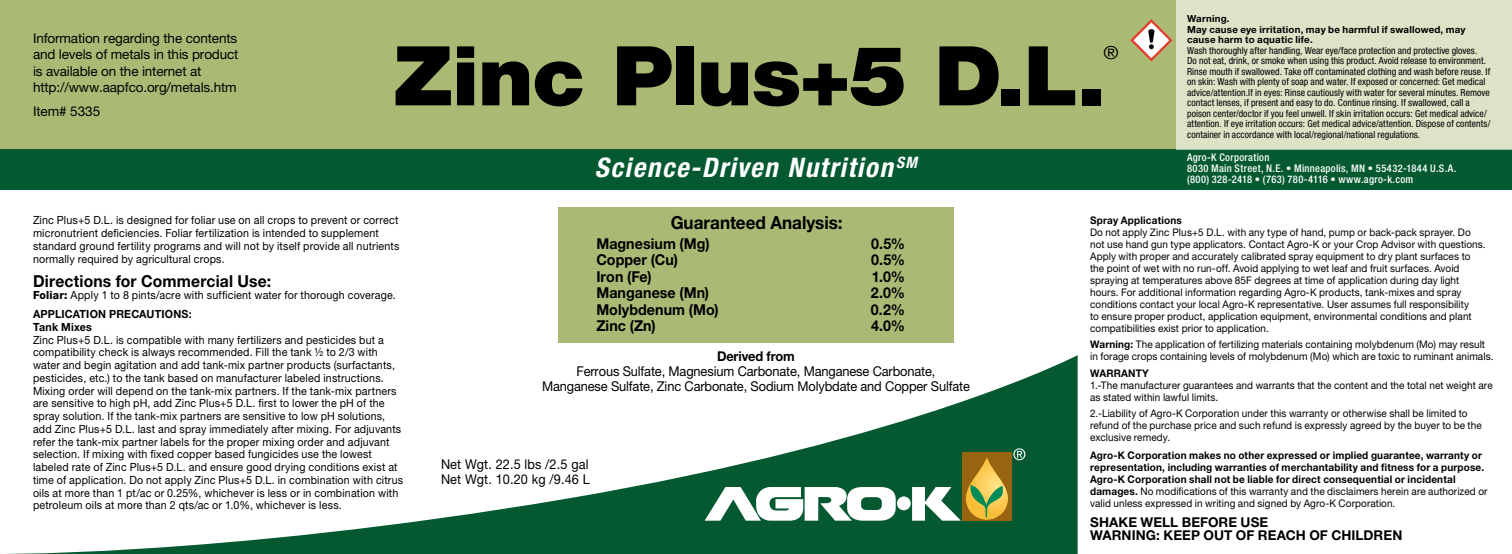
<style>
.page{position:relative;width:1512px;height:554px;background:#fff}
.page>*{position:absolute;margin:0;border:0;box-sizing:border-box;transform-origin:0 0}
.t1{font:900 82.5px "Helvetica Neue LT Pro";letter-spacing:-.02em;color:#000;scale:1.05 1}
.t2{font:italic 700 condensed 27px "Helvetica Neue LT Pro";letter-spacing:.06em;color:#fff}
.t3{font:700 18px "Helvetica Neue LT Pro";color:#000;scale:.95 1}
.t4{font:18px "Helvetica Neue LT Pro";color:#000;scale:1.05 1}
.t5{font:700 16.5px "Helvetica Neue LT Pro";letter-spacing:.01em;color:#000;scale:.95 1}
.t6{font:700 15px "Helvetica Neue LT Pro";letter-spacing:.005em;color:#000;scale:.95 1}
.t7{font:13.5px/16.5px "Helvetica Neue LT Pro";letter-spacing:-.01em;color:#000}
.t8{font:13.5px/15px "Helvetica Neue LT Pro";letter-spacing:-.01em;color:#000;text-align:center;scale:.95 1}
.t9{font:700 13.5px/13.5px "Helvetica Neue LT Pro";letter-spacing:.005em;color:#000}
.t10{font:13.5px/15px "Helvetica Neue LT Pro";letter-spacing:.01em;color:#000;scale:.94 1}
.t11{font:700 13.5px "Helvetica Neue LT Pro";letter-spacing:.005em;color:#000;scale:.95 1}
.t12{font:11.25px/12.8px "Helvetica Neue LT Pro";letter-spacing:.015em;color:#000;scale:.95 1}
.t13{font:700 11.25px "Helvetica Neue LT Pro";letter-spacing:.02em;color:#000;scale:.95 1}
.t14{font:10.5px/12px "Helvetica Neue LT Pro";letter-spacing:.01em;color:#000;scale:.95 1}
.t15{font:700 10.5px/12px "Helvetica Neue LT Pro";letter-spacing:.015em;color:#000;scale:.95 1}
.t16{font:500 condensed 10.5px/11.2px "Helvetica Neue LT Pro";letter-spacing:.03em;color:#fff}
.t17{font:condensed 9.75px/10.5px "Helvetica Neue LT Pro";letter-spacing:.005em;color:#000}
.t18{font:700 9.75px/10.5px "Helvetica Neue LT Pro";letter-spacing:.02em;color:#000}
.s1{font-weight:800}
.s2{font-weight:700}
.s3{font-weight:400}
</style>
<div class="page">
<div style="left:0;top:0;width:1512px;height:152px;background:#aaba75"></div>
<div style="left:0;top:149px;width:1512px;height:40px;background:#045931"></div>
<svg style="left:5px;top:355px;width:1073px;height:199px"></svg>
<div style="left:897px;top:496px;width:14px;height:14px;background:#fff;border-radius:50%"></div>
<svg style="left:705px;top:487px;width:191px;height:33px"></svg>
<svg style="left:912px;top:448px;width:113px;height:72px;background:#6d854b"></svg>
<div style="left:558px;top:207px;width:396px;height:135px;background:#aaba75"></div>
<div style="left:1177px;top:0;width:335px;height:149px;background:#dde3c7"></div>
<svg style="left:1130px;top:19px;width:43px;height:42px"></svg>
<p class="t7" style="left:33px;top:29px;width:207px">Information regarding the contents and levels of metals in this product is available on the internet at http://www.aapfco.org/metals.htm</p>
<p class="t7" style="left:33px;top:103px;width:69px">Item# 5335</p>
<h1 class="t1" style="left:394px;top:27px;width:680px">Zinc Plus+5 D.L.</h1>
<h3 class="t4" style="left:1103px;top:42px;width:16px">®</h3>
<h2 class="t2" style="left:595px;top:151px;width:324px">Science-Driven Nutrition <sup>SM</sup></h2>
<p class="t18" style="left:1187px;top:13px;width:280px">Warning.<br>May cause eye irritation, may be harmful if swallowed, may cause harm to aquatic life.</p>
<p class="t17" style="left:1187px;top:45px;width:305px">Wash thoroughly after handling, Wear eye/face protection and protective gloves.<br>Do not eat, drink, or smoke when using this product. Avoid release to environment.<br>Rinse mouth if swallowed. Take off contaminated clothing and wash before reuse. If on skin: Wash with plenty of soap and water. If exposed or concerned: Get medical advice/attention.If in eyes: Rinse cautiously with water for several minutes. Remove contact lenses, if present and easy to do. Continue rinsing. If swallowed, call a poison center/doctor if you feel unwell. If skin irritation occurs: Get medical advice/ attention. If eye irritation occurs: Get medical advice/attention. Dispose of contents/ container in accordance with local/regional/national regulations.</p>
<p class="t16" style="left:1187px;top:151px;width:271px">Agro-K Corporation<br>8030 Main Street, N.E. • Minneapolis, MN • 55432-1844 U.S.A. (800) 328-2418 • (763) 780-4116 • www.agro-k.com</p>
<p class="t12" style="left:33px;top:214px;width:387px">Zinc Plus+5 D.L. is designed for foliar use on all crops to prevent or correct micronutrient deficiencies. Foliar fertilization is intended to supplement standard ground fertility programs and will not by itself provide all nutrients normally required by agricultural crops.</p>
<h3 class="t5" style="left:33px;top:270px;width:252px">Directions for Commercial Use:</h3>
<p class="t12" style="left:33px;top:286px;width:383px;line-height:18.8px"><span class="s1">Foliar:</span> Apply 1 to 8 pints/acre with sufficient water for thorough coverage.<br><span class="s2">APPLICATION PRECAUTIONS:</span></p>
<p class="t13" style="left:33px;top:320px;width:64px">Tank Mixes</p>
<p class="t12" style="left:33px;top:333px;width:391px">Zinc Plus+5 D.L. is compatible with many fertilizers and pesticides but a compatibility check is always recommended. Fill the tank ½ to 2/3 with water and begin agitation and add tank-mix partner products (surfactants, pesticides, etc.) to the tank based on manufacturer labeled instructions.<br>Mixing order will depend on the tank-mix partners. If the tank-mix partners are sensitive to high pH, add Zinc Plus+5 D.L. first to lower the pH of the spray solution. If the tank-mix partners are sensitive to low pH solutions, add Zinc Plus+5 D.L. last and spray immediately after mixing. For adjuvants refer the tank-mix partner labels for the proper mixing order and adjuvant selection. If mixing with fixed copper based fungicides use the lowest labeled rate of Zinc Plus+5 D.L. and ensure good drying conditions exist at time of application. Do not apply Zinc Plus+5 D.L. in combination with citrus oils at more than 1 pt/ac or 0.25%, whichever is less or in combination with petroleum oils at more than 2 qts/ac or 1.0%, whichever is less.</p>
<h3 class="t3" style="left:671px;top:211px;width:182px">Guaranteed Analysis:</h3>
<h3 class="t6" style="left:596px;top:234px;width:121px">Magnesium (Mg)</h3>
<h3 class="t6" style="left:871px;top:234px;width:37px">0.5%</h3>
<h3 class="t6" style="left:596px;top:250px;width:87px">Copper (Cu)</h3>
<h3 class="t6" style="left:871px;top:250px;width:37px">0.5%</h3>
<h3 class="t6" style="left:596px;top:267px;width:60px">Iron (Fe)</h3>
<h3 class="t6" style="left:872px;top:267px;width:36px">1.0%</h3>
<h3 class="t6" style="left:596px;top:283px;width:120px">Manganese (Mn)</h3>
<h3 class="t6" style="left:871px;top:283px;width:38px">2.0%</h3>
<h3 class="t6" style="left:596px;top:300px;width:130px">Molybdenum (Mo)</h3>
<h3 class="t6" style="left:871px;top:300px;width:38px">0.2%</h3>
<h3 class="t6" style="left:596px;top:316px;width:64px">Zinc (Zn)</h3>
<h3 class="t6" style="left:871px;top:316px;width:37px">4.0%</h3>
<p class="t11" style="left:717px;top:347px;width:83px">Derived from</p>
<p class="t8" style="left:542px;top:363px;width:452px">Ferrous Sulfate, Magnesium Carbonate, Manganese Carbonate,<br>Manganese Sulfate, Zinc Carbonate, Sodium Molybdate and Copper Sulfate</p>
<p class="t10" style="left:441px;top:456px;width:160px">Net Wgt. 22.5 lbs /2.5 gal<br>Net Wgt. 10.20 kg /9.46 L</p>
<p class="t15" style="left:1090px;top:214px;width:98px">Spray Applications</p>
<p class="t14" style="left:1090px;top:226px;width:418px">Do not apply Zinc Plus+5 D.L. with any type of hand, pump or back-pack sprayer. Do not use hand gun type applicators. Contact Agro-K or your Crop Advisor with questions.<br>Apply with proper and accurately calibrated spray equipment to dry plant surfaces to the point of wet with no run-off. Avoid applying to wet leaf and fruit surfaces. Avoid spraying at temperatures above 85F degrees at time of application during day light hours. For additional information regarding Agro-K products, tank-mixes and spray conditions contact your local Agro-K representative. User assumes full responsibility<br>to ensure proper product, application equipment, environmental conditions and plant compatibilities exist prior to application.</p>
<p class="t14" style="left:1090px;top:338px;width:426px"><span class="s2">Warning:</span> The application of fertilizing materials containing molybdenum (Mo) may result in forage crops containing levels of molybdenum (Mo) which are toxic to ruminant animals.</p>
<p class="t15" style="left:1090px;top:367px;width:63px">WARRANTY</p>
<p class="t14" style="left:1090px;top:379px;width:425px">1.-The manufacturer guarantees and warrants that the content and the total net weight are as stated within lawful limits.</p>
<p class="t14" style="left:1090px;top:407px;width:414px">2.-Liability of Agro-K Corporation under this warranty or otherwise shall be limited to refund of the purchase price and such refund is expressly agreed by the buyer to be the exclusive remedy.</p>
<p class="t15" style="left:1090px;top:449px;width:420px">Agro-K Corporation makes no other expressed or implied guarantee, warranty or representation, including warranties of merchantability and fitness for a purpose.<br>Agro-K Corporation shall not be liable for direct consequential or incidental damages. <span class="s3">No modifications of this warranty and the disclaimers herein are authorized or valid unless expressed in writing and signed by Agro-K Corporation.</span></p>
<p class="t9" style="left:1090px;top:515px;width:180px">SHAKE WELL BEFORE USE<br>Warnin</p>
<p class="t9" style="left:1146px;top:528px;width:258px">g: KEEP OUT OF REACH OF CHILDREN</p>
</div>
